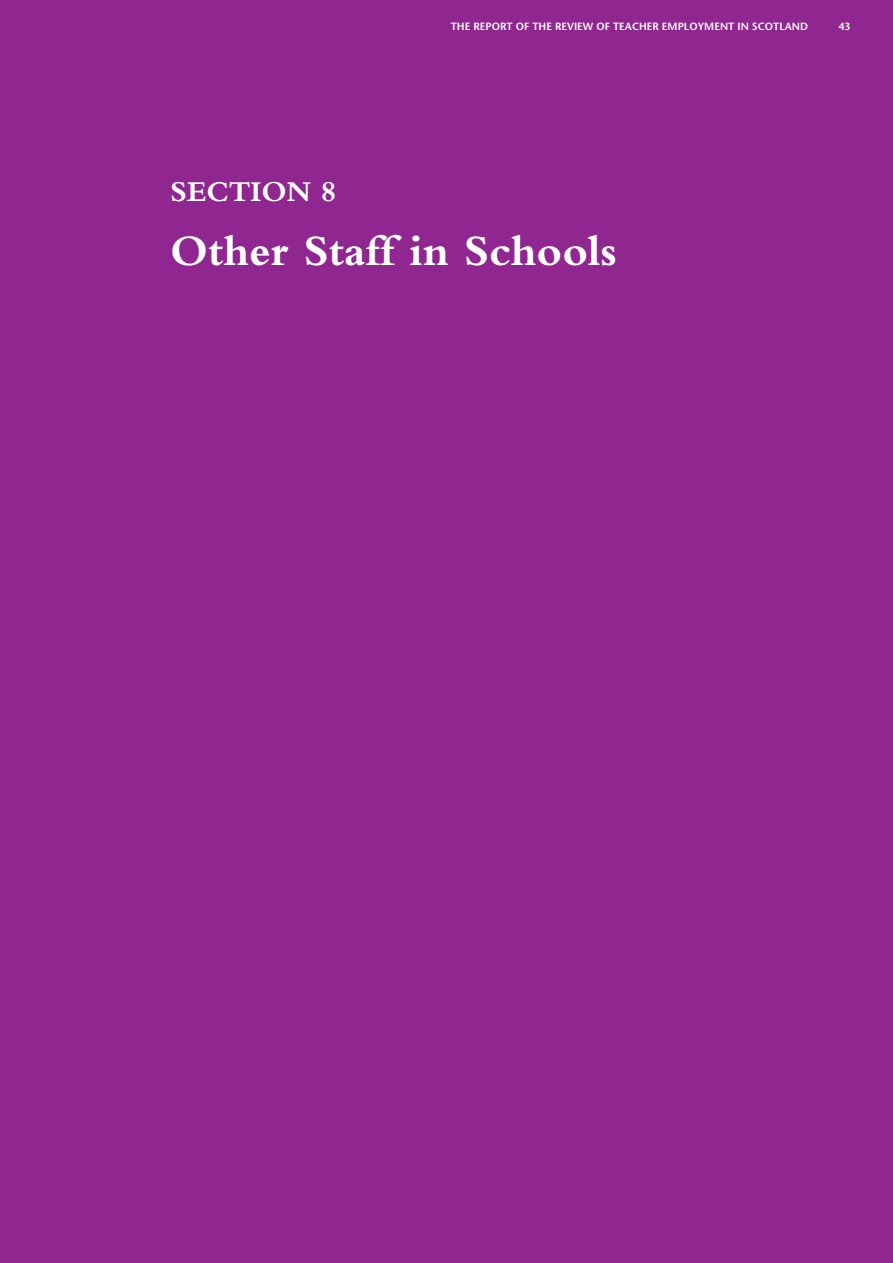
<style>
.page{position:relative;width:893px;height:1263px;background:#90268f}
.page>*{position:absolute;margin:0;border:0;box-sizing:border-box;transform-origin:0 0}
.Page_Headline{font:700 45px "Bembo";color:#fff}
.Page_Headline-2{font:700 30px "Bembo";color:#fff}
.t1{font:600 10.5px "Stone Sans";color:#fff}
</style>
<div class="page">
<p class="t1" style="left:451px;top:19px;width:359px">THE REPORT OF THE REVIEW OF TEACHER EMPLOYMENT IN SCOTLAND</p>
<p class="t1" style="left:838px;top:19px;width:14px">43</p>
<p class="Page_Headline-2" style="left:170px;top:175px;width:167px">SECTION 8</p>
<p class="Page_Headline" style="left:170px;top:225px;width:448px">Other Staff in Schools</p>
</div>
